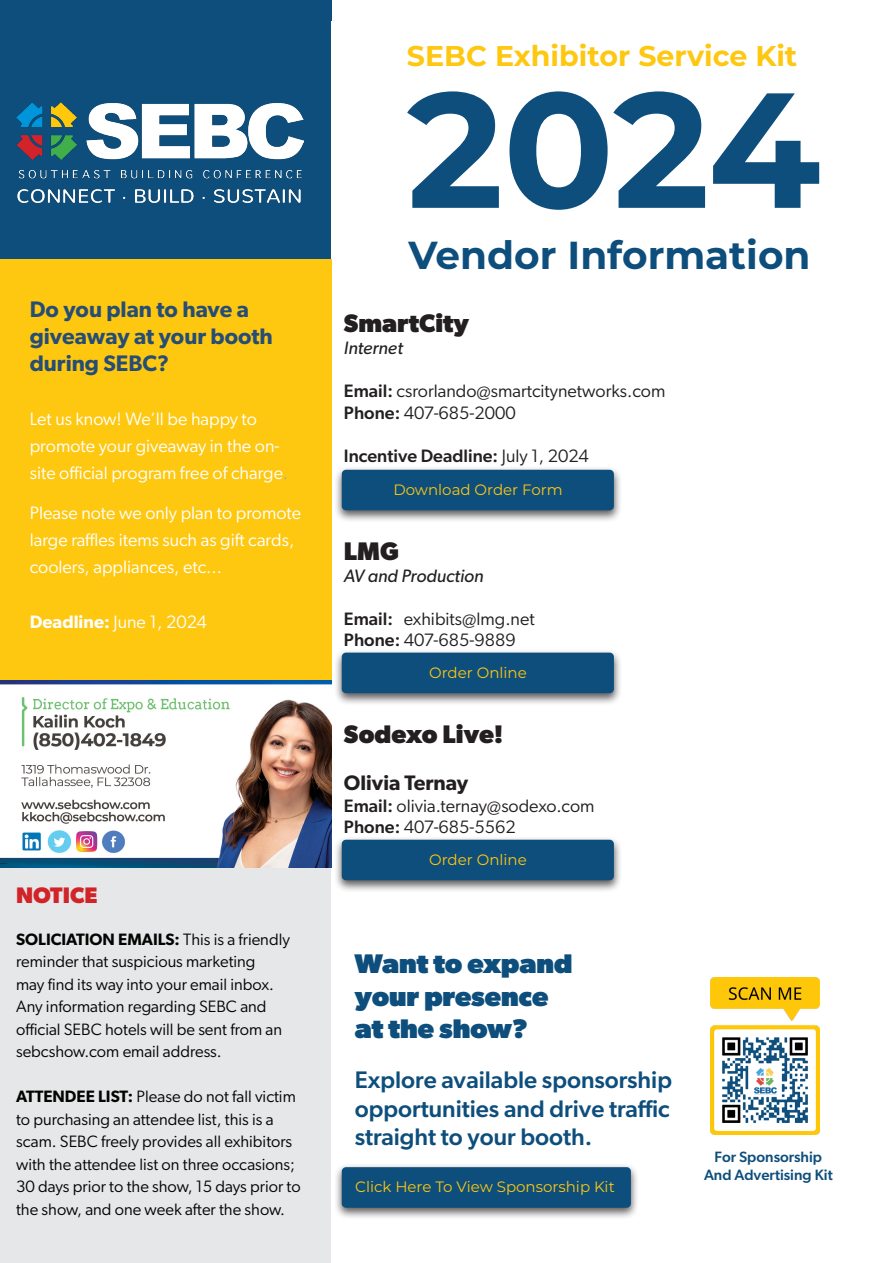
<style>
.page{position:relative;width:893px;height:1263px;background:#fff}
.page>*{position:absolute;margin:0;border:0;box-sizing:border-box;transform-origin:0 0}
.t1{font:700 163.5px "Montserrat";color:#0d4e7c}
.t2{font:700 39px "Montserrat";color:#0d4e7c}
.t3{font:700 28.5px "Montserrat";color:#fec710}
.t4{font:800 27px/32.4px "Gibson";color:#0d4e7c}
.t5{font:700 25.5px "Gibson";color:#231f20}
.t6{font:500 24px/28.8px "Gibson";color:#0d4e7c;text-align:justify}
.t7{font:600 22.5px/27px "Gibson";color:#264d76}
.t8{font:700 22.5px "Gibson";color:#d12429}
.t9{font:600 21px "Gibson";color:#231f20}
.t10{font:18px/27px "Gibson";color:#fff}
.t11{font:18px/21.6px "Gibson";color:#231f20}
.t12{font:500 18px "Gibson";color:#231f20}
.t13{font:italic 18px "Gibson";color:#231f20}
.t14{font:16.5px/22.5px "Gibson";color:#040503}
.t15{font:15px "Montserrat";color:#fec710}
.t16{font:500 15px/18px "Gibson";color:#0d4e7c;text-align:center}
.s1{color:#a8a9ad}
.s2{font-weight:600}
.s3{font-weight:500}
.s4{font-weight:400}
</style>
<div class="page">
<div style="left:0;top:723px;width:331px;height:540px;background:#e6e7e9"></div>
<div style="left:0;top:0;width:331px;height:259px;background:#0d4e7c"></div>
<img style="left:17px;top:102px;width:286px;height:101px">
<img style="left:0;top:679px;width:331px;height:188px">
<div style="left:0;top:259px;width:331px;height:420px;background:#fec710"></div>
<img style="left:711px;top:978px;width:109px;height:156px">
<div style="left:334px;top:466px;width:288px;height:57px;background:#231f20;opacity:.75"></div>
<div style="left:342px;top:470px;width:272px;height:40px;background:#0d4e7c;border-radius:4px"></div>
<div style="left:334px;top:649px;width:288px;height:57px;background:#231f20;opacity:.75"></div>
<div style="left:342px;top:653px;width:272px;height:40px;background:#0d4e7c;border-radius:4px"></div>
<div style="left:334px;top:836px;width:288px;height:57px;background:#231f20;opacity:.75"></div>
<div style="left:342px;top:840px;width:272px;height:40px;background:#0d4e7c;border-radius:4px"></div>
<div style="left:334px;top:1163px;width:305px;height:57px;background:#231f20;opacity:.75"></div>
<div style="left:342px;top:1167px;width:289px;height:41px;background:#0d4e7c;border-radius:4px"></div>
<h3 class="t7" style="left:30px;top:295px;width:245px">Do you plan to have a giveaway at your booth during SEBC?</h3>
<p class="t10" style="left:30px;top:405px;width:260px">Let us know! We’ll be happy to promote your giveaway in the on&shy;site official program free of charge<span class="s1">.</span></p>
<p class="t10" style="left:30px;top:499px;width:273px">Please note we only plan to promote large raffles items such as gift cards, coolers, appliances, etc...</p>
<p class="t10" style="left:30px;top:607px;width:179px"><span class="s2">Deadline:</span> June 1, 2024</p>
<h3 class="t8" style="left:16px;top:881px;width:83px">NOTICE</h3>
<p class="t14" style="left:16px;top:927px;width:275px"><span class="s2">SOLICIATION EMAILS:</span> This is a friendly reminder that suspicious marketing<br>may find its way into your email inbox.<br>Any information regarding SEBC and official SEBC hotels will be sent from an sebcshow.com email address.</p>
<p class="t14" style="left:16px;top:1085px;width:286px"><span class="s2">ATTENDEE LIST:</span> Please do not fall victim to purchasing an attendee list, this is a scam. SEBC freely provides all exhibitors with the attendee list on three occasions; 30 days prior to the show, 15 days prior to the show, and one week after the show.</p>
<h3 class="t3" style="left:407px;top:35px;width:392px">SEBC Exhibitor Service Kit</h3>
<h1 class="t1" style="left:407px;top:32px;width:415px">2024</h1>
<h2 class="t2" style="left:408px;top:227px;width:404px">Vendor Information</h2>
<h3 class="t5" style="left:344px;top:308px;width:127px">SmartCity</h3>
<p class="t13" style="left:344px;top:337px;width:61px">Internet</p>
<p class="t11" style="left:344px;top:380px;width:323px"><span class="s3">Email:</span> csrorlando@smartcitynetworks.com<br><span class="s3">Phone:</span> 407-685-2000</p>
<p class="t12" style="left:344px;top:445px;width:246px">Incentive Deadline: <span class="s4">July 1, 2024</span></p>
<p class="t15" style="left:393px;top:479px;width:171px">Download Order Form</p>
<h3 class="t5" style="left:344px;top:536px;width:56px">LMG</h3>
<p class="t13" style="left:344px;top:564px;width:141px">AV and Production</p>
<p class="t11" style="left:344px;top:607px;width:192px"><span class="s3">Email:</span> exhibits@lmg.net<br><span class="s3">Phone:</span> 407-685-9889</p>
<p class="t15" style="left:429px;top:662px;width:99px">Order Online</p>
<h3 class="t5" style="left:344px;top:719px;width:161px">Sodexo Live!</h3>
<p class="t9" style="left:344px;top:770px;width:126px">Olivia Ternay</p>
<p class="t11" style="left:344px;top:794px;width:252px"><span class="s3">Email:</span> olivia.ternay@sodexo.com<br><span class="s3">Phone:</span> 407-685-5562</p>
<p class="t15" style="left:429px;top:849px;width:99px">Order Online</p>
<h3 class="t4" style="left:355px;top:948px;width:219px">Want to expand your presence at the show?</h3>
<h3 class="t6" style="left:355px;top:1064px;width:319px">Explore available sponsorship opportunities and drive traffic straight to your booth.</h3>
<p class="t15" style="left:355px;top:1177px;width:261px">Click Here To View Sponsorship Kit</p>
<p class="t16" style="left:704px;top:1148px;width:130px">For Sponsorship<br>And Advertising Kit</p>
</div>
